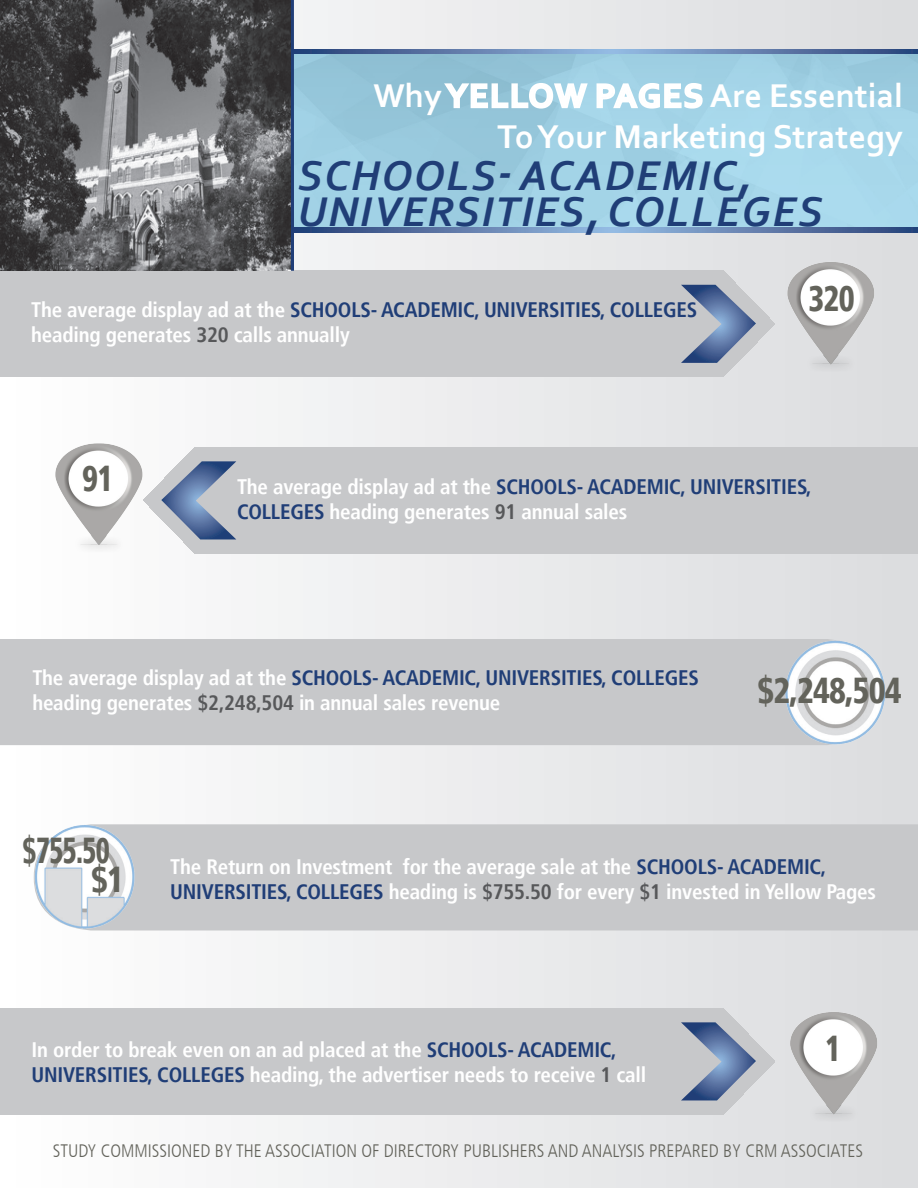
<style>
.page{position:relative;width:918px;height:1188px;background:#fff}
.page>*{position:absolute;margin:0;border:0;box-sizing:border-box;transform-origin:0 0}
.t1{font:italic 700 43.5px/36px "Corbel";letter-spacing:.04em;color:#203e77}
.t2{font:900 condensed 36px "Frutiger LT";letter-spacing:-.025em;color:#63635b;scale:.9 1}
.t3{font:900 condensed 36px/28.8px "Frutiger LT";letter-spacing:-.025em;color:#63635b;scale:.75 1}
.t4{font:900 condensed 36px "Frutiger LT";letter-spacing:-.025em;color:#63635b;scale:.85 1}
.t5{font:700 34.5px/41.4px "Corbel";color:#fff;text-align:right}
.t6{font:700 condensed 21px/25.2px "Frutiger LT";letter-spacing:-.01em;color:#fff}
.t7{font:300 condensed 18px "Frutiger LT";color:#63635b}
.s1{color:#203e77}
.s2{color:#57585a}
</style>
<div class="page">
<div style="left:1px;top:1px;width:916px;height:1186px;background:linear-gradient(to right,#fffefe,#dbdcde)"></div>
<svg style="left:294px;top:54px;width:624px;height:174px;background:#9ecfe3"></svg>
<img style="left:770px;top:248px;width:148px;height:146px">
<div style="left:0;top:639px;width:770px;height:106px;background:#c7c8ca"></div>
<img style="left:34px;top:429px;width:117px;height:131px">
<img style="left:778px;top:1006px;width:117px;height:126px">
<img style="left:770px;top:619px;width:121px;height:134px">
<div style="left:143px;top:824px;width:775px;height:106px;background:#c7c8ca"></div>
<img style="left:27px;top:815px;width:116px;height:125px">
<svg style="left:294px;top:49px;width:624px;height:5px;background:#5f7cab"></svg>
<svg style="left:294px;top:228px;width:624px;height:4px;background:#5f7cab"></svg>
<div style="left:0;top:271px;width:775px;height:106px;background:#c7c8ca"></div>
<svg style="left:681px;top:285px;width:75px;height:78px;background:#919fb6"></svg>
<div style="left:143px;top:447px;width:775px;height:106px;background:#c7c8ca"></div>
<svg style="left:161px;top:461px;width:75px;height:78px;background:#93a0b8"></svg>
<div style="left:0;top:1008px;width:775px;height:107px;background:#c7c8ca"></div>
<svg style="left:681px;top:1022px;width:75px;height:78px;background:#929fb7"></svg>
<svg style="left:442px;top:81px;width:147px;height:29px"></svg>
<svg style="left:595px;top:76px;width:109px;height:34px"></svg>
<img style="left:0;top:0;width:291px;height:271px">
<hr style="left:291px;top:0;width:3px;height:271px;background:#203e77">
<h3 class="t5" style="left:373px;top:74px;width:531px">Why Yellow Pages Are Essential<br>To Your Marketing Strategy</h3>
<h1 class="t1" style="left:298px;top:157px;width:525px">SCHOOLS- ACADEMIC,<br>UNIVERSITIES, COLLEGES</h1>
<p class="t6" style="left:31px;top:297px;width:666px">The average display ad at the <span class="s1">Schools- Academic, Universities, Colleges </span>heading generates <span class="s2">320</span> calls annually</p>
<h2 class="t4" style="left:808px;top:277px;width:56px">320</h2>
<h2 class="t4" style="left:82px;top:457px;width:38px">91</h2>
<p class="t6" style="left:237px;top:474px;width:576px">The average display ad at the <span class="s1">Schools- Academic, Universities,<br>Colleges</span> heading generates <span class="s2">91</span> annual sales</p>
<p class="t6" style="left:32px;top:665px;width:666px">The average display ad at the <span class="s1">Schools- Academic, Universities, Colleges </span>heading generates <span class="s2">$2,248,504</span> in annual sales revenue</p>
<h2 class="t2" style="left:758px;top:669px;width:162px">$2,248,504</h2>
<h2 class="t3" style="left:91px;top:836px;width:45px;text-indent:-69px">$755.50 $1</h2>
<p class="t6" style="left:170px;top:854px;width:707px">The Return on Investment for the average sale at the <span class="s1">Schools- Academic,<br>Universities, Colleges</span> heading is <span class="s2">$755.50</span> for every <span class="s2">$1</span> invested in Yellow Pages</p>
<p class="t6" style="left:31px;top:1037px;width:616px">In order to break even on an ad placed at the <span class="s1">Schools- Academic,<br>Universities, Colleges</span> heading, the advertiser needs to receive <span class="s2">1</span> call</p>
<h2 class="t4" style="left:825px;top:1027px;width:20px">1</h2>
<p class="t7" style="left:53px;top:1140px;width:704px">STUDY COMMISSIONED BY THE ASSOCIATION OF DIRECTORY PUBLISHERS AND ANALYSIS PREPARED BY CRM</p>
<p class="t7" style="left:781px;top:1140px;width:82px">ASSOCIATES</p>
</div>
